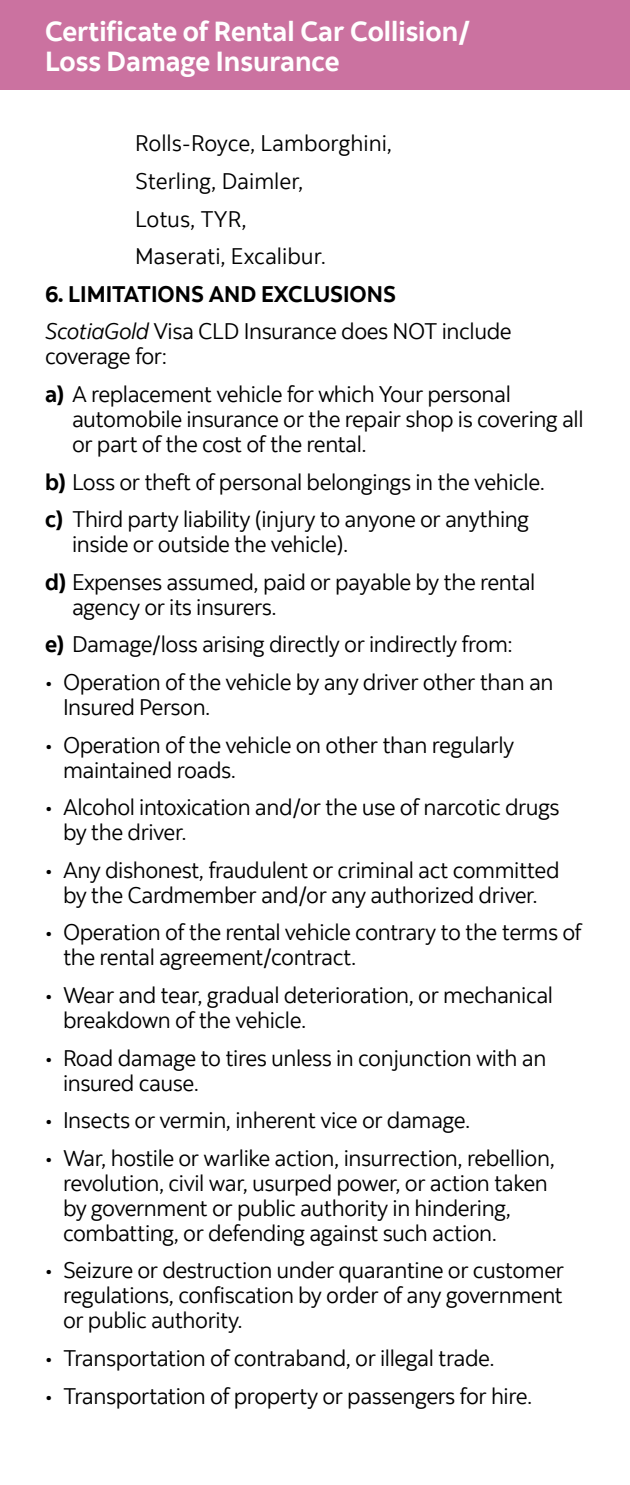
<style>
.page{position:relative;width:630px;height:1485px;background:#fff}
.page>*{position:absolute;margin:0;border:0;box-sizing:border-box;transform-origin:0 0}
.t1{font:700 27.5px/30px "Scotia";color:#fff}
.t2{font:22.5px/25px "Scotia";letter-spacing:-.02em;color:#000}
.t3{font:22.5px/37.5px "Scotia";color:#000}
.s1{font-weight:700}
.s2{font-style:italic}
</style>
<div class="page">
<div style="left:0;top:0;width:630px;height:90px;background:#cb72a0"></div>
<p class="t1" style="left:45px;top:17px;width:427px">Certificate of Rental Car Collision/<br>Loss Damage Insurance</p>
<p class="t3" style="left:135px;top:125px;width:259px">Rolls-Royce, Lamborghini,<br>Sterling, Daimler,<br>Lotus, TYR,<br>Maserati, Excalibur.</p>
<p class="t2" style="left:45px;top:275px;width:468px;line-height:37.5px"><span class="s1">6. LIMITATIONS AND EXCLUSIONS<br></span><span class="s2">ScotiaGold</span> Visa CLD Insurance does NOT include</p>
<p class="t2" style="left:45px;top:338px;width:467px;line-height:37.5px">coverage for:<br><span class="s1">a)</span> A replacement vehicle for which Your personal</p>
<p class="t2" style="left:72px;top:406px;width:513px">automobile insurance or the repair shop is covering all or part of the cost of the rental.</p>
<p class="t2" style="left:45px;top:463px;width:502px;line-height:37.5px"><span class="s1">b)</span> Loss or theft of personal belongings in the vehicle. <span class="s1">c)</span> Third party liability (injury to anyone or anything</p>
<p class="t2" style="left:45px;top:525px;width:492px;line-height:37.5px;text-indent:27px">inside or outside the vehicle).<br><span class="s1">d)</span> Expenses assumed, paid or payable by the rental</p>
<p class="t2" style="left:45px;top:588px;width:469px;line-height:37.5px;text-indent:27px">agency or its insurers.<br><span class="s1">e)</span> Damage/loss arising directly or indirectly from:</p>
<p class="t2" style="left:63px;top:669px;width:492px;text-indent:-18px">• Operation of the vehicle by any driver other than an<br>Insured Person.</p>
<p class="t2" style="left:63px;top:732px;width:453px;text-indent:-18px">• Operation of the vehicle on other than regularly maintained roads.</p>
<p class="t2" style="left:63px;top:795px;width:498px;text-indent:-18px">• Alcohol intoxication and/or the use of narcotic drugs by the driver.</p>
<p class="t2" style="left:45px;top:857px;width:516px;text-align:center">• Any dishonest, fraudulent or criminal act committed by the Cardmember and/or any authorized driver.</p>
<p class="t2" style="left:63px;top:920px;width:520px;text-indent:-18px">• Operation of the rental vehicle contrary to the terms of the rental agreement/contract.</p>
<p class="t2" style="left:63px;top:982px;width:492px;text-indent:-18px">• Wear and tear, gradual deterioration, or mechanical breakdown of the vehicle.</p>
<p class="t2" style="left:63px;top:1045px;width:485px;text-indent:-18px">• Road damage to tires unless in conjunction with an insured cause.</p>
<p class="t2" style="left:45px;top:1108px;width:427px">• Insects or vermin, inherent vice or damage.</p>
<p class="t2" style="left:63px;top:1145px;width:493px;text-indent:-18px">• War, hostile or warlike action, insurrection, rebellion, revolution, civil war, usurped power, or action taken by government or public authority in hindering, combatting, or defending against such action.</p>
<p class="t2" style="left:63px;top:1258px;width:503px;text-align:justify;text-indent:-18px">• Seizure or destruction under quarantine or customer regulations, confiscation by order of any government or public authority.</p>
<p class="t2" style="left:45px;top:1345px;width:451px">• Transportation of contraband, or illegal trade.</p>
<p class="t2" style="left:45px;top:1383px;width:489px">• Transportation of property or passengers for hire.</p>
</div>
